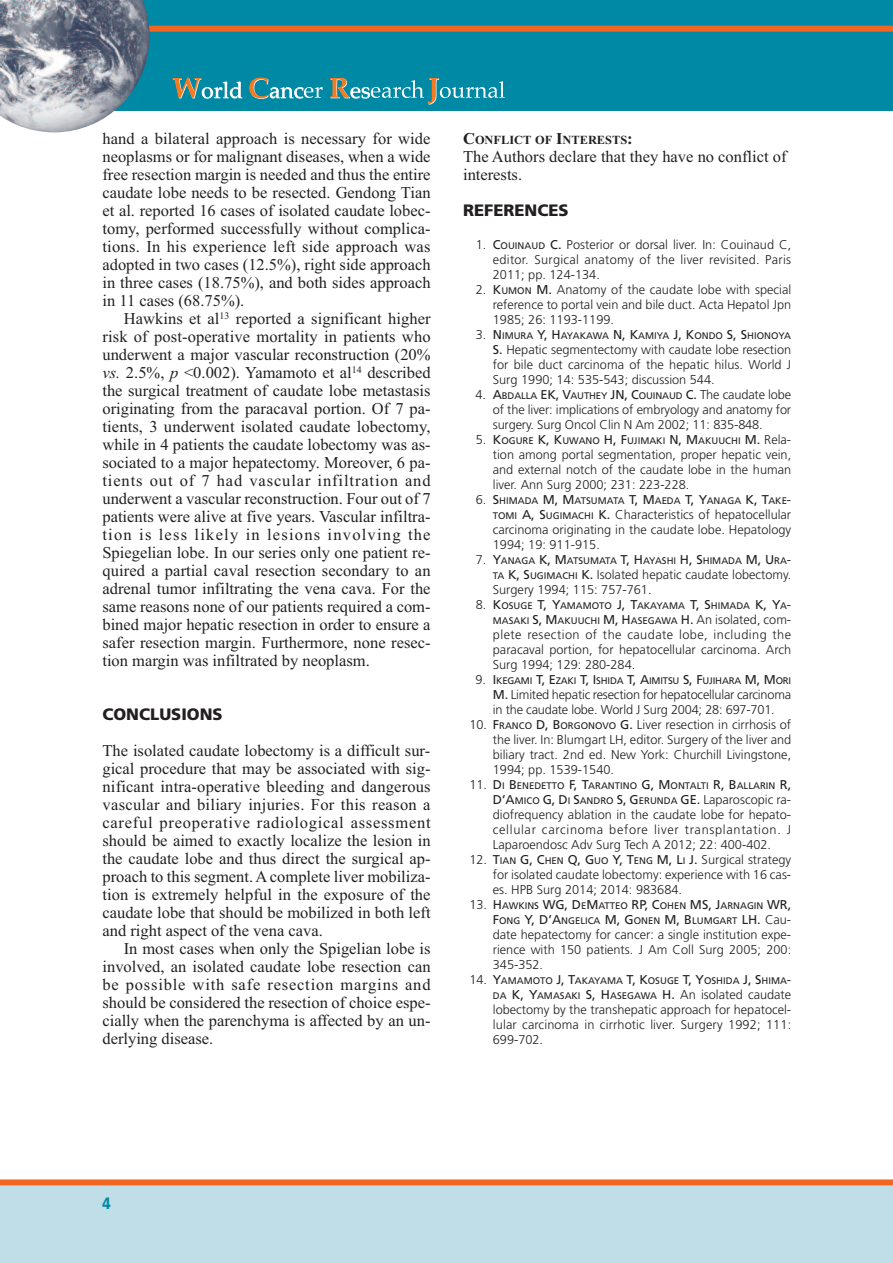
<style>
.page{position:relative;width:893px;height:1263px;background:#fff}
.page>*{position:absolute;margin:0;border:0;box-sizing:border-box;transform-origin:0 0}
.t1{font:16.5px/18px "Times New Roman";color:#231f20;text-align:justify}
.t2{font:900 16.5px "Frutiger";color:#231f20}
.t3{font:900 16.5px "Frutiger";color:#0089a5;scale:.82 1}
.t4{font:300 12.75px/15px "Frutiger";color:#231f20;text-align:justify}
.t5{font:700 12.3px "Times New Roman";color:#231f20}
.t6{font:9.6px/15px "Frutiger";color:#231f20;text-align:right}
.t7{font:9.6px "Frutiger";letter-spacing:-.02em;color:#231f20}
.s1{font-style:italic}
.s2{font-size:16.5px}
.s3{font-weight:400}
.s4{font-weight:400;font-size:9.6px}
.s5{font-weight:300;font-size:12.75px}
.s6{font-size:12.75px}
</style>
<div class="page">
<div style="left:0;top:1180px;width:893px;height:83px;background:#c0dee8"></div>
<div style="left:0;top:0;width:893px;height:111px;background:#0089a5"></div>
<svg style="left:173px;top:78px;width:70px;height:21px"></svg>
<svg style="left:249px;top:78px;width:74px;height:21px"></svg>
<svg style="left:330px;top:78px;width:175px;height:27px"></svg>
<div style="left:0;top:26px;width:893px;height:6px;background:#f36621"></div>
<div style="left:0;top:1179px;width:893px;height:6px;background:#f36621"></div>
<img style="left:0;top:0;width:150px;height:132px">
<p class="t1" style="left:102px;top:129px;width:330px">hand a bilateral approach is necessary for wide neoplasms or for malignant diseases, when a wide free resection margin is needed and thus the entire caudate lobe needs to be resected. Gendong Tian et al. reported 16 cases of isolated caudate lobec&shy;tomy, performed successfully without complica&shy;tions. In his experience left side approach was adopted in two cases (12.5%), right side approach in three cases (18.75%), and both sides approach in 11 cases (68.75%).</p>
<p class="t1" style="left:102px;top:309px;width:330px;text-indent:21px">Hawkins et al<sup>13</sup> reported a significant higher risk of post-operative mortality in patients who underwent a major vascular reconstruction (20% <span class="s1">vs.</span> 2.5%, <span class="s1">p</span> &lt;0.002). Yamamoto et al<sup>14</sup> described the surgical treatment of caudate lobe metastasis originating from the paracaval portion. Of 7 pa&shy;tients, 3 underwent isolated caudate lobectomy, while in 4 patients the caudate lobectomy was as&shy;sociated to a major hepatectomy. Moreover, 6 pa&shy;tients out of 7 had vascular infiltration and underwent a vascular reconstruction. Four out of 7 patients were alive at five years. Vascular infiltra&shy;tion is less likely in lesions involving the Spiegelian lobe. In our series only one patient re&shy;quired a partial caval resection secondary to an adrenal tumor infiltrating the vena cava. For the same reasons none of our patients required a com&shy;bined major hepatic resection in order to ensure a safer resection margin. Furthermore, none resec&shy;tion margin was infiltrated by neoplasm.</p>
<p class="t2" style="left:102px;top:708px;width:122px">CONCLUSIONS</p>
<p class="t1" style="left:102px;top:741px;width:330px">The isolated caudate lobectomy is a difficult sur&shy;gical procedure that may be associated with sig&shy;nificant intra-operative bleeding and dangerous vascular and biliary injuries. For this reason a careful preoperative radiological assessment should be aimed to exactly localize the lesion in the caudate lobe and thus direct the surgical ap&shy;proach to this segment. A complete liver mobiliza&shy;tion is extremely helpful in the exposure of the caudate lobe that should be mobilized in both left and right aspect of the vena cava.</p>
<p class="t1" style="left:102px;top:939px;width:330px;text-indent:21px">In most cases when only the Spigelian lobe is involved, an isolated caudate lobe resection can be possible with safe resection margins and should be considered the resection of choice espe&shy;cially when the parenchyma is affected by an un&shy;derlying disease.</p>
<p class="t5" style="left:463px;top:133px;width:171px"><span class="s2">C</span>ONFLICT OF <span class="s2">I</span>NTERESTS<span class="s2">:</span></p>
<p class="t1" style="left:463px;top:147px;width:325px">The Authors declare that they have no conflict of interests.</p>
<p class="t2" style="left:463px;top:204px;width:107px">REFERENCES</p>
<p class="t4" style="left:493px;top:238px;width:300px;text-indent:-17px">1. <span class="s3">C</span><span class="s4">OUINAUD</span> <span class="s3">C.</span> Posterior or dorsal liver. In: Couinaud C, editor. Surgical anatomy of the liver revisited. Paris 2011; pp. 124-134.</p>
<p class="t4" style="left:493px;top:283px;width:300px;text-indent:-17px">2. <span class="s3">K</span><span class="s4">UMON</span> <span class="s3">M.</span> Anatomy of the caudate lobe with special reference to portal vein and bile duct. Acta Hepatol Jpn 1985; 26: 1193-1199.</p>
<p class="t6" style="left:476px;top:329px;width:317px"><span class="s5">3.</span> <span class="s6">N</span>IMURA <span class="s6">Y, H</span>AYAKAWA <span class="s6">N, K</span>AMIYA <span class="s6">J, K</span>ONDO <span class="s6">S, S</span>HIONOYA</p>
<p class="t4" style="left:493px;top:343px;width:300px"><span class="s3">S.</span> Hepatic segmentectomy with caudate lobe resection for bile duct carcinoma of the hepatic hilus. World J Surg 1990; 14: 535-543; discussion 544.</p>
<p class="t6" style="left:476px;top:389px;width:317px"><span class="s5">4.</span> <span class="s6">A</span>BDALLA <span class="s6">EK, V</span>AUTHEY <span class="s6">JN, C</span>OUINAUD <span class="s6">C.</span> <span class="s5">The caudate lobe</span></p>
<p class="t4" style="left:493px;top:403px;width:300px">of the liver: implications of embryology and anatomy for surgery. Surg Oncol Clin N Am 2002; 11: 835-848.</p>
<p class="t6" style="left:476px;top:434px;width:317px"><span class="s5">5.</span> <span class="s6">K</span>OGURE <span class="s6">K, K</span>UWANO <span class="s6">H, F</span>UJIMAKI <span class="s6">N, M</span>AKUUCHI <span class="s6">M.</span> <span class="s5">Rela-</span></p>
<p class="t4" style="left:493px;top:448px;width:300px">tion among portal segmentation, proper hepatic vein, and external notch of the caudate lobe in the human liver. Ann Surg 2000; 231: 223-228.</p>
<p class="t6" style="left:476px;top:494px;width:317px"><span class="s5">6.</span> <span class="s6">S</span>HIMADA <span class="s6">M, M</span>ATSUMATA <span class="s6">T, M</span>AEDA <span class="s6">T, Y</span>ANAGA <span class="s6">K, T</span>AKE<span class="s6">-</span></p>
<p class="t4" style="left:493px;top:508px;width:300px"><span class="s4">TOMI</span> <span class="s3">A, S</span><span class="s4">UGIMACHI</span> <span class="s3">K.</span> Characteristics of hepatocellular carcinoma originating in the caudate lobe. Hepatology 1994; 19: 911-915.</p>
<p class="t6" style="left:476px;top:554px;width:317px"><span class="s5">7.</span> <span class="s6">Y</span>ANAGA <span class="s6">K, M</span>ATSUMATA <span class="s6">T, H</span>AYASHI <span class="s6">H, S</span>HIMADA <span class="s6">M, U</span>RA<span class="s6">-</span></p>
<p class="t4" style="left:493px;top:568px;width:300px"><span class="s4">TA</span> <span class="s3">K, S</span><span class="s4">UGIMACHI</span> <span class="s3">K.</span> Isolated hepatic caudate lobectomy.<br>Surgery 1994; 115: 757-761.</p>
<p class="t6" style="left:476px;top:599px;width:317px"><span class="s5">8.</span> <span class="s6">K</span>OSUGE <span class="s6">T, Y</span>AMAMOTO <span class="s6">J, T</span>AKAYAMA <span class="s6">T, S</span>HIMADA <span class="s6">K, Y</span>A<span class="s6">-<br></span>MASAKI <span class="s6">S, M</span>AKUUCHI <span class="s6">M, H</span>ASEGAWA <span class="s6">H.</span> <span class="s5">An isolated, com-</span></p>
<p class="t4" style="left:493px;top:628px;width:300px">plete resection of the caudate lobe, including the paracaval portion, for hepatocellular carcinoma. Arch Surg 1994; 129: 280-284.</p>
<p class="t7" style="left:475px;top:677px;width:317px"><span class="s5">9.</span> <span class="s6">I</span>KEGAMI <span class="s6">T, E</span>ZAKI <span class="s6">T, I</span>SHIDA <span class="s6">T, A</span>IMITSU <span class="s6">S, F</span>UJIHARA <span class="s6">M, M</span>ORI</p>
<p class="t4" style="left:493px;top:688px;width:300px"><span class="s3">M.</span> Limited hepatic resection for hepatocellular carcinoma in the caudate lobe. World J Surg 2004; 28: 697-701.</p>
<p class="t4" style="left:493px;top:718px;width:300px;text-indent:-23px">10. <span class="s3">F</span><span class="s4">RANCO</span> <span class="s3">D, B</span><span class="s4">ORGONOVO</span> <span class="s3">G.</span> Liver resection in cirrhosis of the liver. In: Blumgart LH, editor. Surgery of the liver and biliary tract. 2nd ed. New York: Churchill Livingstone, 1994; pp. 1539-1540.</p>
<p class="t6" style="left:469px;top:779px;width:323px"><span class="s5">11.</span> <span class="s6">D</span>I <span class="s6">B</span>ENEDETTO <span class="s6">F, T</span>ARANTINO <span class="s6">G, M</span>ONTALTI <span class="s6">R, B</span>ALLARIN <span class="s6">R,<br>D’A</span>MICO <span class="s6">G, D</span>I <span class="s6">S</span>ANDRO <span class="s6">S, G</span>ERUNDA <span class="s6">GE.</span> <span class="s5">Laparoscopic ra-</span></p>
<p class="t4" style="left:493px;top:808px;width:300px">diofrequency ablation in the caudate lobe for hepato&shy;cellular carcinoma before liver transplantation. J Laparoendosc Adv Surg Tech A 2012; 22: 400-402.</p>
<p class="t4" style="left:493px;top:853px;width:300px;text-indent:-23px">12. <span class="s3">T</span><span class="s4">IAN</span> <span class="s3">G, C</span><span class="s4">HEN</span> <span class="s3">Q, G</span><span class="s4">UO</span> <span class="s3">Y, T</span><span class="s4">ENG</span> <span class="s3">M, L</span><span class="s4">I</span> <span class="s3">J.</span> Surgical strategy for isolated caudate lobectomy: experience with 16 cas&shy;es. HPB Surg 2014; 2014: 983684.</p>
<p class="t6" style="left:469px;top:899px;width:323px"><span class="s5">13.</span> <span class="s6">H</span>AWKINS <span class="s6">WG, D</span>E<span class="s6">M</span>ATTEO <span class="s6">RP, C</span>OHEN <span class="s6">MS, J</span>ARNAGIN <span class="s6">WR,<br>F</span>ONG <span class="s6">Y, D’A</span>NGELICA <span class="s6">M, G</span>ONEN <span class="s6">M, B</span>LUMGART <span class="s6">LH.</span> <span class="s5">Cau-</span></p>
<p class="t4" style="left:493px;top:928px;width:300px">date hepatectomy for cancer: a single institution expe&shy;rience with 150 patients. J Am Coll Surg 2005; 200:<br>345-352.</p>
<p class="t6" style="left:469px;top:974px;width:323px"><span class="s5">14.</span> <span class="s6">Y</span>AMAMOTO <span class="s6">J, T</span>AKAYAMA <span class="s6">T, K</span>OSUGE <span class="s6">T, Y</span>OSHIDA <span class="s6">J, S</span>HIMA<span class="s6">-</span></p>
<p class="t4" style="left:493px;top:988px;width:300px"><span class="s4">DA</span> <span class="s3">K, Y</span><span class="s4">AMASAKI</span> <span class="s3">S, H</span><span class="s4">ASEGAWA</span> <span class="s3">H.</span> An isolated caudate lobectomy by the transhepatic approach for hepatocel&shy;lular carcinoma in cirrhotic liver. Surgery 1992; 111:<br>699-702.</p>
<p class="t3" style="left:102px;top:1197px;width:12px">4</p>
</div>
